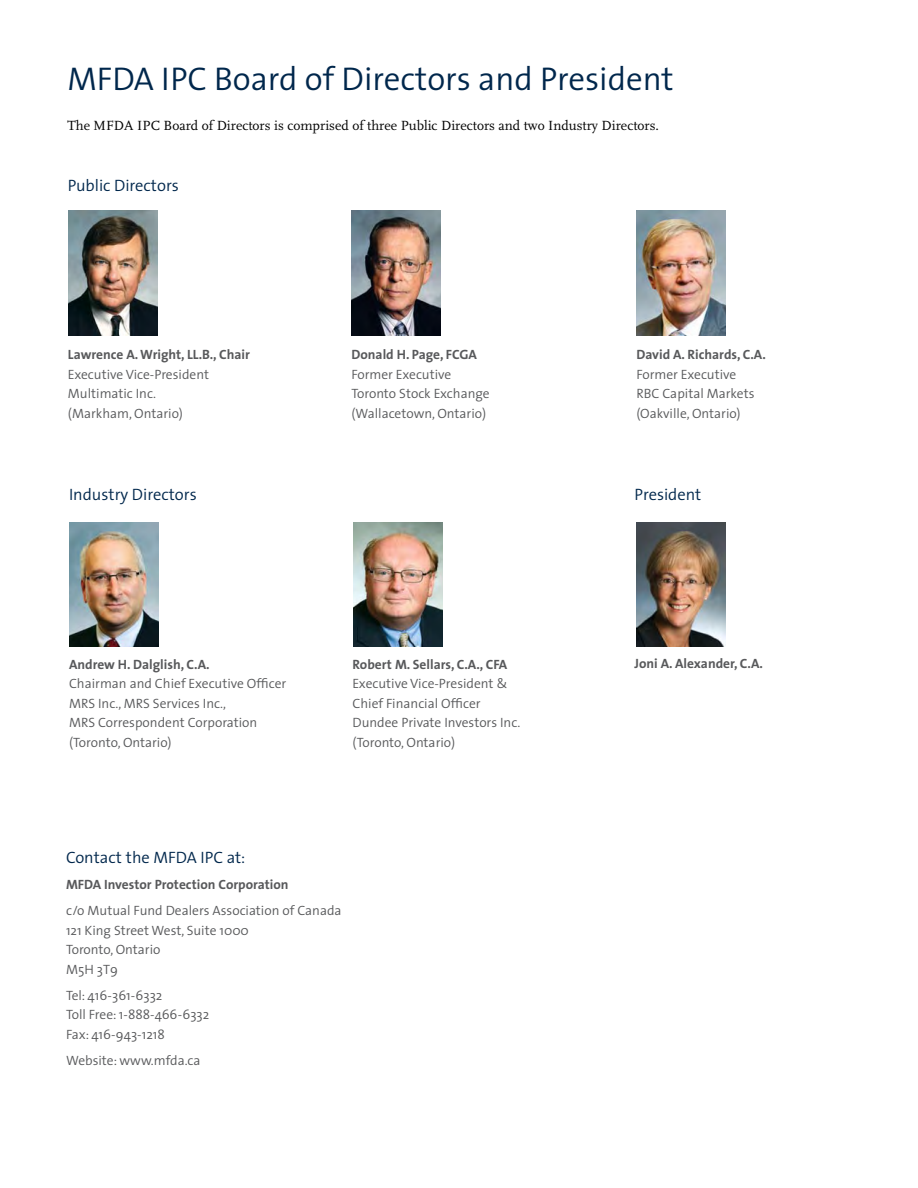
<style>
.page{position:relative;width:918px;height:1188px;background:#fff}
.page>*{position:absolute;margin:0;border:0;box-sizing:border-box;transform-origin:0 0}
.t1{font:300 33px "The Sans";color:#00274c}
.t2{font:300 16.5px "The Sans";color:#00274c}
.t3{font:13.8px "Scala";color:#000}
.t4{font:300 13.5px/19.5px "The Sans";color:#58595b}
.t5{font:700 13.5px "The Sans";color:#58595b}
</style>
<div class="page">
<img style="left:68px;top:211px;width:89px;height:124px">
<img style="left:351px;top:211px;width:89px;height:124px">
<img style="left:354px;top:522px;width:89px;height:125px">
<img style="left:636px;top:522px;width:89px;height:125px">
<img style="left:69px;top:522px;width:89px;height:125px">
<img style="left:636px;top:211px;width:89px;height:124px">
<h1 class="t1" style="left:68px;top:52px;width:608px">MFDA IPC Board of Directors and President</h1>
<p class="t3" style="left:68px;top:118px;width:593px">The MFDA IPC Board of Directors is comprised of three Public Directors and two Industry Directors.</p>
<p class="t2" style="left:68px;top:171px;width:113px">Public Directors</p>
<p class="t5" style="left:68px;top:344px;width:183px">Lawrence A. Wright, LL.B., Chair</p>
<p class="t5" style="left:351px;top:344px;width:127px">Donald H. Page, FCGA</p>
<p class="t5" style="left:636px;top:344px;width:131px">David A. Richards, C.A.</p>
<p class="t4" style="left:68px;top:364px;width:143px">Executive Vice-President</p>
<p class="t4" style="left:351px;top:364px;width:101px">Former Executive</p>
<p class="t4" style="left:636px;top:364px;width:101px">Former Executive</p>
<p class="t4" style="left:68px;top:384px;width:90px">Multimatic Inc.</p>
<p class="t4" style="left:351px;top:384px;width:140px">Toronto Stock Exchange</p>
<p class="t4" style="left:636px;top:384px;width:120px">RBC Capital Markets</p>
<p class="t4" style="left:68px;top:403px;width:117px">(Markham, Ontario)</p>
<p class="t4" style="left:351px;top:403px;width:136px">(Wallacetown, Ontario)</p>
<p class="t4" style="left:636px;top:403px;width:106px">(Oakville, Ontario)</p>
<p class="t2" style="left:69px;top:481px;width:129px">Industry Directors</p>
<p class="t5" style="left:69px;top:653px;width:142px">Andrew H. Dalglish, C.A.</p>
<p class="t5" style="left:352px;top:653px;width:156px">Robert M. Sellars, C.A., CFA</p>
<p class="t4" style="left:69px;top:674px;width:219px">Chairman and Chief Executive Officer</p>
<p class="t4" style="left:352px;top:674px;width:156px">Executive Vice-President &amp;</p>
<p class="t4" style="left:69px;top:693px;width:159px">MRS Inc., MRS Services Inc.,</p>
<p class="t4" style="left:352px;top:693px;width:130px">Chief Financial Officer</p>
<p class="t4" style="left:69px;top:713px;width:190px">MRS Correspondent Corporation</p>
<p class="t4" style="left:352px;top:713px;width:170px">Dundee Private Investors Inc.</p>
<p class="t4" style="left:69px;top:732px;width:104px">(Toronto, Ontario)</p>
<p class="t4" style="left:352px;top:732px;width:104px">(Toronto, Ontario)</p>
<p class="t2" style="left:66px;top:843px;width:181px">Contact the MFDA IPC at:</p>
<p class="t5" style="left:66px;top:873px;width:224px">MFDA Investor Protection Corporation</p>
<p class="t4" style="left:66px;top:900px;width:277px">c/o Mutual Fund Dealers Association of Canada<br>121 King Street West, Suite 1000<br>Toronto, Ontario<br>M5H 3T9</p>
<p class="t4" style="left:66px;top:985px;width:145px">Tel: 416-361-6332<br>Toll Free: 1-888-466-6332<br>Fax: 416-943-1218</p>
<p class="t4" style="left:66px;top:1050px;width:136px">Website: www.mfda.ca</p>
<p class="t2" style="left:634px;top:480px;width:68px">President</p>
<p class="t5" style="left:634px;top:653px;width:130px">Joni A. Alexander, C.A.</p>
</div>
